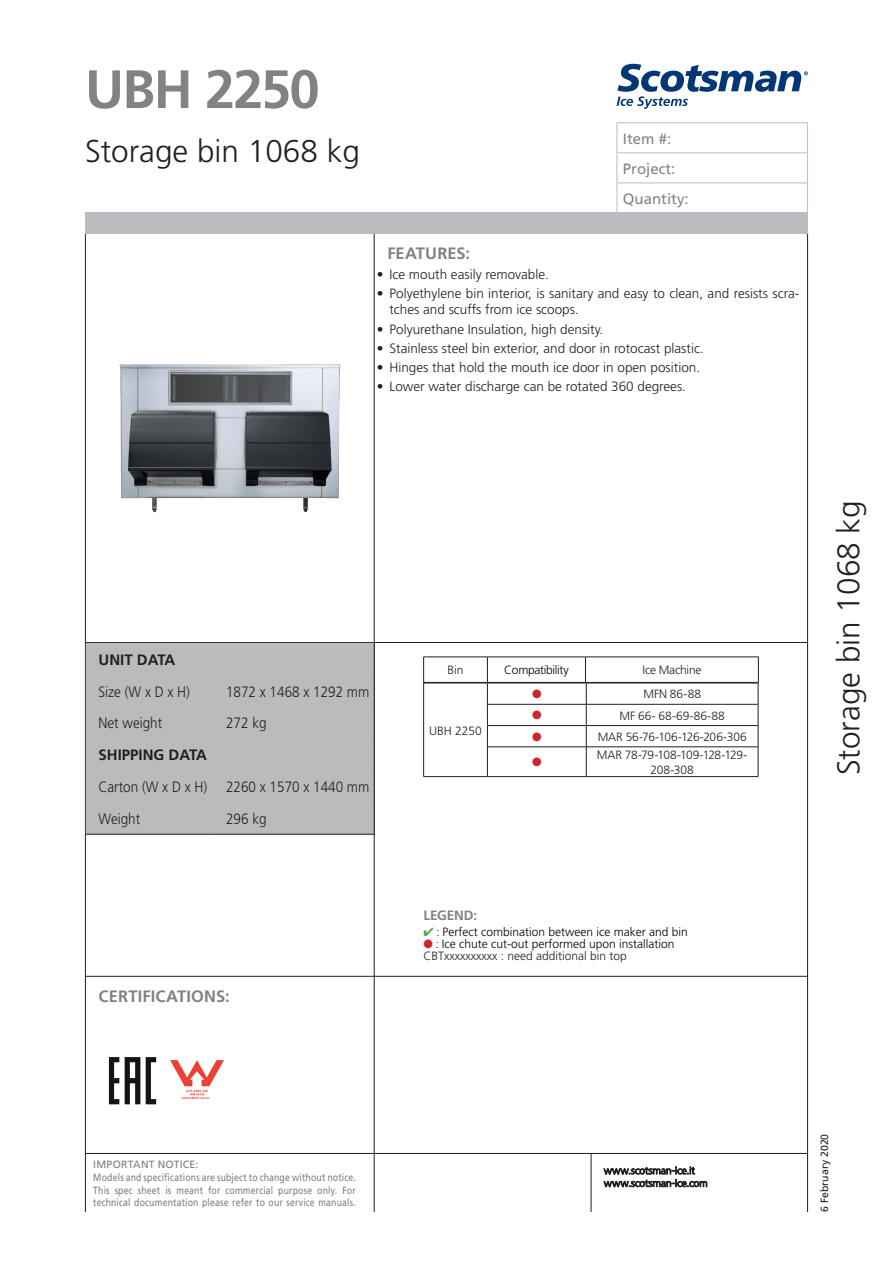
<style>
.page{position:relative;width:893px;height:1263px;background:#fff}
.page>*{position:absolute;margin:0;border:0;box-sizing:border-box;transform-origin:0 0}
.Note_fondo_pagina{font:700 54px "Frutiger";letter-spacing:-.03em;color:#808285}
.Sottotitolo{font:300 31.5px "Frutiger";color:#231f20}
.t1{font:700 16.5px "Frutiger";letter-spacing:.01em;color:#808285}
.t2{font:300 15px "Frutiger";color:#231f20;scale:.9 1}
.t3{font:15px/30px "Frutiger";color:#818486}
.t4{font:700 15px "Frutiger";color:#231f20}
.t5{font:300 13.5px/16.2px "Frutiger";color:#231f20}
.Note_fondo_pagina-2{font:700 13.5px "Frutiger";letter-spacing:-.01em;color:#808285}
.Tabella_testo_light{font:300 12px "Frutiger";color:#000}
.Note_fondo_pagina-3{font:300 12px "Frutiger";letter-spacing:-.01em;color:#231f20}
.Tabella_testo_light-2{font:300 12px "Frutiger";color:#231f20}
.Note_fondo_pagina-4{font:300 12px/14.4px "Frutiger";letter-spacing:-.03em;color:#231f20;text-align:center}
.Tabella_testo_light-3{font:300 12px "Frutiger";letter-spacing:-.025em;color:#000}
.Tabella_testo_light-4{font:12px "Zapf Dingbats ITC";color:#d1232a}
.t6{font:10.5px/12.6px "Frutiger";letter-spacing:.02em;color:#7c7f7f}
.t7{font:10.5px "Frutiger";color:#231f20}
.s1{color:#40ae49}
.s2{color:#231f20}
.s3{color:#d1232a}
</style>
<div class="page">
<hr style="left:85px;top:234px;width:1px;height:978px;background:#231f20">
<hr style="left:807px;top:234px;width:1px;height:978px;background:#231f20">
<hr style="left:85px;top:1153px;width:722px;height:1px;background:#231f20">
<hr style="left:591px;top:1153px;width:1px;height:59px;background:#231f20">
<svg style="left:617px;top:64px;width:191px;height:45px"></svg>
<div style="left:85px;top:213px;width:723px;height:21px;background:#bcbdc0"></div>
<hr style="left:374px;top:234px;width:1px;height:978px;background:#231f20">
<hr style="left:85px;top:642px;width:722px;height:1px;background:#231f20">
<hr style="left:85px;top:976px;width:722px;height:1px;background:#231f20">
<svg style="left:603px;top:1166px;width:104px;height:21px"></svg>
<hr style="left:617px;top:122px;width:191px;height:1px;background:#babdbe">
<svg style="left:617px;top:123px;width:1px;height:29px"></svg>
<svg style="left:807px;top:123px;width:1px;height:29px"></svg>
<hr style="left:617px;top:152px;width:191px;height:1px;background:#babdbe">
<hr style="left:617px;top:153px;width:1px;height:30px;background:#babdbe">
<hr style="left:807px;top:153px;width:1px;height:30px;background:#babdbe">
<hr style="left:617px;top:183px;width:191px;height:1px;background:#babdbe">
<hr style="left:617px;top:183px;width:1px;height:30px;background:#babdbe">
<hr style="left:807px;top:183px;width:1px;height:30px;background:#babdbe">
<img style="left:119px;top:364px;width:222px;height:149px">
<div style="left:86px;top:643px;width:288px;height:191px;background:#babcbc"></div>
<hr style="left:86px;top:834px;width:127px;height:1px;background:#231f20">
<hr style="left:213px;top:834px;width:162px;height:1px;background:#231f20">
<svg style="left:109px;top:1057px;width:47px;height:47px"></svg>
<img style="left:170px;top:1060px;width:54px;height:38px">
<hr style="left:423px;top:657px;width:64px;height:1px;background:#231f20">
<hr style="left:423px;top:682px;width:64px;height:1px;background:#231f20">
<hr style="left:487px;top:657px;width:98px;height:1px;background:#231f20">
<hr style="left:585px;top:657px;width:174px;height:1px;background:#231f20">
<hr style="left:487px;top:682px;width:98px;height:1px;background:#231f20">
<hr style="left:585px;top:682px;width:174px;height:1px;background:#231f20">
<hr style="left:423px;top:683px;width:64px;height:1px;background:#231f20">
<hr style="left:423px;top:776px;width:64px;height:1px;background:#231f20">
<hr style="left:487px;top:683px;width:99px;height:1px;background:#231f20">
<hr style="left:586px;top:683px;width:172px;height:1px;background:#231f20">
<hr style="left:487px;top:704px;width:99px;height:1px;background:#231f20">
<hr style="left:586px;top:704px;width:172px;height:1px;background:#231f20">
<hr style="left:487px;top:725px;width:99px;height:1px;background:#231f20">
<hr style="left:586px;top:725px;width:172px;height:1px;background:#231f20">
<hr style="left:487px;top:746px;width:99px;height:1px;background:#231f20">
<svg style="left:487px;top:657px;width:1px;height:119px"></svg>
<hr style="left:586px;top:746px;width:172px;height:1px;background:#231f20">
<svg style="left:585px;top:657px;width:2px;height:119px"></svg>
<svg style="left:758px;top:657px;width:1px;height:119px"></svg>
<hr style="left:487px;top:776px;width:99px;height:1px;background:#231f20">
<hr style="left:586px;top:776px;width:172px;height:1px;background:#231f20">
<svg style="left:423px;top:657px;width:1px;height:119px"></svg>
<p class="Note_fondo_pagina" style="left:85px;top:58px;width:236px">UBH 2250</p>
<p class="Sottotitolo" style="left:85px;top:134px;width:276px">Storage bin 1068 kg</p>
<p class="t1" style="left:387px;top:244px;width:84px">FEATURES:</p>
<p class="t3" style="left:623px;top:123px;width:67px">Item #:<br>Project:<br>Quantity:</p>
<p class="t5" style="left:377px;top:266px;width:174px">• Ice mouth easily removable.</p>
<p class="t5" style="left:389px;top:285px;width:411px;text-indent:-13px">• Polyethylene bin interior, is sanitary and easy to clean, and resists scra&shy;tches and scuffs from ice scoops.</p>
<p class="t5" style="left:377px;top:321px;width:228px">• Polyurethane Insulation, high density.</p>
<p class="t5" style="left:377px;top:340px;width:329px">• Stainless steel bin exterior, and door in rotocast plastic.</p>
<p class="t5" style="left:377px;top:359px;width:325px">• Hinges that hold the mouth ice door in open position.</p>
<p class="t5" style="left:377px;top:378px;width:311px">• Lower water discharge can be rotated 360 degrees.</p>
<p class="t4" style="left:99px;top:651px;width:78px">UNIT DATA</p>
<p class="t2" style="left:99px;top:683px;width:103px">Size (W x D x H)</p>
<p class="t2" style="left:226px;top:683px;width:161px">1872 x 1468 x 1292 mm</p>
<p class="t2" style="left:99px;top:715px;width:72px">Net weight</p>
<p class="t2" style="left:226px;top:715px;width:47px">272 kg</p>
<p class="t4" style="left:99px;top:746px;width:110px">SHIPPING DATA</p>
<p class="t2" style="left:99px;top:779px;width:122px">Carton (W x D x H)</p>
<p class="t2" style="left:226px;top:779px;width:161px">2260 x 1570 x 1440 mm</p>
<p class="t2" style="left:99px;top:810px;width:48px">Weight</p>
<p class="t2" style="left:226px;top:810px;width:47px">296 kg</p>
<p class="t1" style="left:99px;top:987px;width:133px">CERTIFICATIONS:</p>
<p class="Tabella_testo_light-2" style="left:447px;top:663px;width:18px">Bin</p>
<p class="Tabella_testo_light-3" style="left:504px;top:663px;width:66px">Compatibility</p>
<p class="Note_fondo_pagina-3" style="left:642px;top:663px;width:61px">Ice Machine</p>
<p class="Tabella_testo_light-2" style="left:429px;top:723px;width:54px">UBH 2250</p>
<p class="Tabella_testo_light-4" style="left:532px;top:688px;width:11px">●</p>
<p class="Note_fondo_pagina-3" style="left:643px;top:687px;width:59px">MFN 86-88</p>
<p class="Tabella_testo_light-4" style="left:532px;top:710px;width:11px">●</p>
<p class="Note_fondo_pagina-3" style="left:620px;top:709px;width:107px">MF 66- 68-69-86-88</p>
<p class="Tabella_testo_light-4" style="left:532px;top:731px;width:11px">●</p>
<p class="Note_fondo_pagina-3" style="left:598px;top:730px;width:151px">MAR 56-76-106-126-206-306</p>
<p class="Tabella_testo_light-4" style="left:532px;top:756px;width:11px">●</p>
<p class="Note_fondo_pagina-4" style="left:597px;top:748px;width:152px">MAR 78-79-108-109-128-129-<br>208-308</p>
<p class="Note_fondo_pagina-2" style="left:423px;top:907px;width:55px">LEGEND:</p>
<p class="Tabella_testo_light" style="left:423px;top:925px;width:266px"><span class="s1">✔</span> <span class="s2">:</span> Perfect combination between ice maker and bin</p>
<p class="Tabella_testo_light" style="left:423px;top:937px;width:252px"><span class="s3">●</span> : Ice chute cut-out performed upon installation</p>
<p class="Tabella_testo_light-2" style="left:423px;top:949px;width:205px">CBTxxxxxxxxxx : need additional bin top</p>
<p class="Sottotitolo" style="left:831px;top:775px;width:276px;rotate:-90deg">Storage bin 1068 kg</p>
<p class="t6" style="left:93px;top:1158px;width:264px">IMPORTANT NOTICE:<br>Models and specifications are subject to change without notice.<br>This spec sheet is meant for commercial purpose only. For technical documentation please refer to our service manuals.</p>
<p class="t7" style="left:818px;top:1212px;width:80px;rotate:-90deg">6 February 2020</p>
</div>
